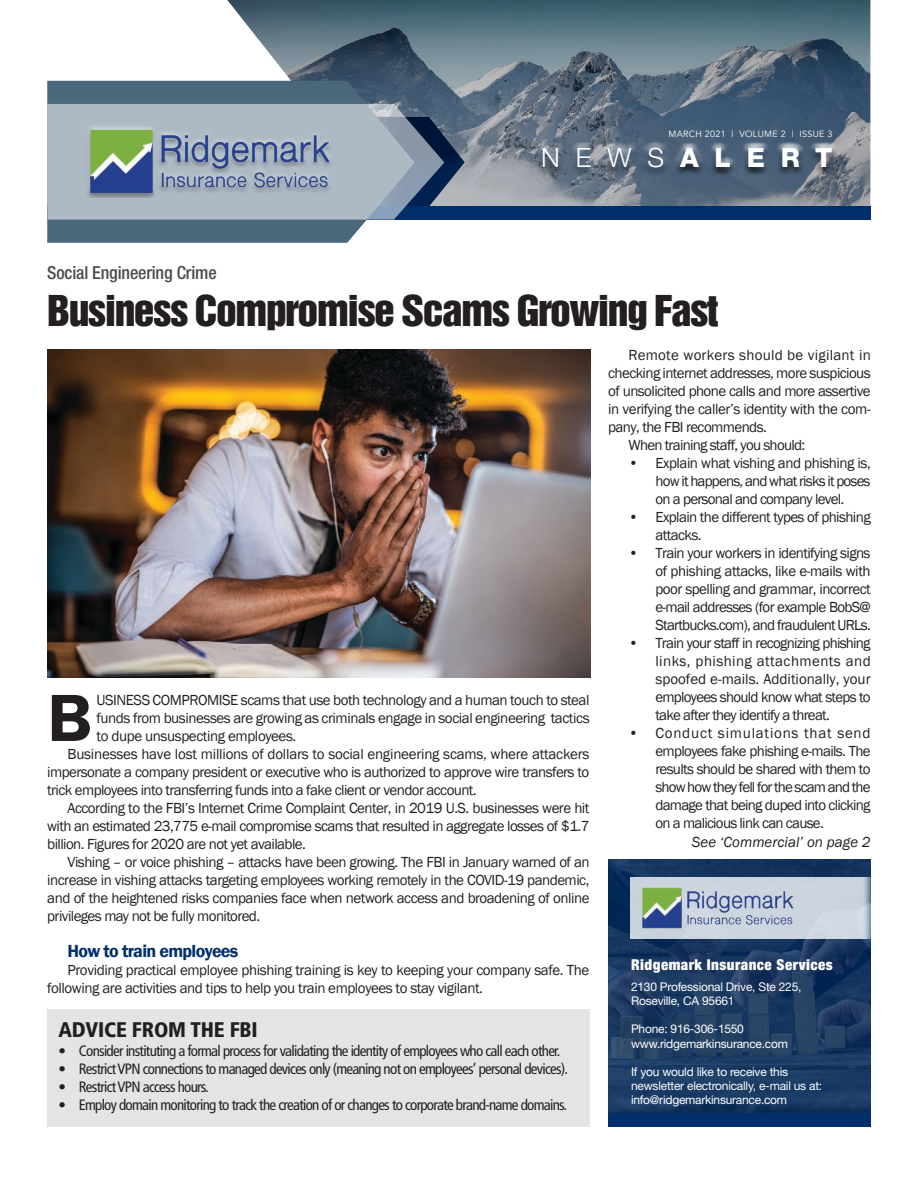
<style>
.page{position:relative;width:918px;height:1188px;background:#fff}
.page>*{position:absolute;margin:0;border:0;box-sizing:border-box;transform-origin:0 0}
.t1{font:600 69px "Franklin Gothic";color:#231f20}
.t2{font:39px "Helvetica Inserat";letter-spacing:-.04em;color:#231f20;scale:1.07 1}
.t3{font:800 26.55px "Helvetica Neue LT Std";letter-spacing:.6em;color:#fff}
.t4{font:900 condensed 21px "Frutiger LT";letter-spacing:-.01em;color:#231f20}
.t5{font:500 condensed 18px "Helvetica Neue LT Std";letter-spacing:-.01em;color:#4c4d4d}
.t6{font:600 18px "Franklin Gothic";letter-spacing:-.035em;color:#002f6b}
.t7{font:15px/18px "Franklin Gothic";letter-spacing:-.035em;color:#231f20;text-align:justify}
.t8{font:condensed 15px "Frutiger LT";letter-spacing:-.05em;color:#231f20}
.t9{font:15px "Franklin Gothic";letter-spacing:-.015em;color:#231f20}
.t10{font:15px "Franklin Gothic";letter-spacing:.015em;color:#231f20}
.t11{font:900 condensed 15px "Helvetica Neue LT Std";letter-spacing:.03em;color:#fff}
.t12{font:italic 15px "Franklin Gothic";color:#231f20}
.t13{font:12px/14.4px "Helvetica Neue LT Std";letter-spacing:-.02em;color:#fff}
.t14{font:9px "Avenir";letter-spacing:.03em;color:#fff}
.s1{font-weight:300}
</style>
<div class="page">
<img style="left:227px;top:0;width:643px;height:206px">
<svg style="left:444px;top:117px;width:21px;height:89px"></svg>
<div style="left:48px;top:206px;width:823px;height:14px;background:#002f6b"></div>
<svg style="left:47px;top:81px;width:368px;height:162px;fill:#4a677b"></svg>
<svg style="left:47px;top:104px;width:397px;height:116px;fill:#adbac4"></svg>
<div style="left:608px;top:859px;width:263px;height:267px;background:#002f6b"></div>
<img style="left:608px;top:859px;width:263px;height:254px">
<div style="left:630px;top:877px;width:241px;height:62px;background:#ccd5df"></div>
<img style="left:642px;top:887px;width:152px;height:42px">
<img style="left:85px;top:120px;width:250px;height:84px">
<div style="left:536px;top:141px;width:303px;height:25px;background:#fff;opacity:.75"></div>
<div style="left:536px;top:149px;width:303px;height:26px;background:#231f20;opacity:.75"></div>
<div style="left:47px;top:1009px;width:543px;height:117px;background:#e3e4e5"></div>
<img style="left:47px;top:350px;width:543px;height:328px">
<p class="t14" style="left:669px;top:129px;width:165px">MARCH 2021 | VOLUME 2 | ISSUE 3</p>
<h3 class="t3" style="left:541px;top:142px;width:293px"><span class="s1">NEWS</span>ALERT</h3>
<p class="t5" style="left:47px;top:261px;width:171px">Social Engineering Crime</p>
<h2 class="t2" style="left:47px;top:287px;width:629px">Business Compromise Scams Growing Fast</h2>
<h1 class="t1" style="left:47px;top:675px;width:46px">B</h1>
<p class="t7" style="left:97px;top:691px;width:495px">USINESS COMPROMISE scams that use both technology and a human touch to steal</p>
<p class="t7" style="left:97px;top:709px;width:495px">funds from businesses are growing as criminals engage in social engineering tactics</p>
<p class="t7" style="left:97px;top:727px;width:201px">to dupe unsuspecting employees.</p>
<p class="t9" style="left:68px;top:745px;width:524px">Businesses have lost millions of dollars to social engineering scams, where attackers</p>
<p class="t7" style="left:47px;top:763px;width:544px">impersonate a company president or executive who is authorized to approve wire transfers to</p>
<p class="t7" style="left:47px;top:781px;width:431px">trick employees into transferring funds into a fake client or vendor account.</p>
<p class="t7" style="left:68px;top:799px;width:523px">According to the FBI’s Internet Crime Complaint Center, in 2019 U.S. businesses were hit</p>
<p class="t7" style="left:47px;top:817px;width:544px">with an estimated 23,775 e-mail compromise scams that resulted in aggregate losses of $1.7</p>
<p class="t7" style="left:47px;top:835px;width:260px">billion. Figures for 2020 are not yet available.</p>
<p class="t7" style="left:68px;top:853px;width:524px">Vishing – or voice phishing – attacks have been growing. The FBI in January warned of an</p>
<p class="t7" style="left:47px;top:871px;width:544px">increase in vishing attacks targeting employees working remotely in the COVID-19 pandemic,</p>
<p class="t7" style="left:47px;top:889px;width:544px">and of the heightened risks companies face when network access and broadening of online</p>
<p class="t7" style="left:47px;top:907px;width:214px">privileges may not be fully monitored.</p>
<p class="t6" style="left:68px;top:940px;width:172px">How to train employees</p>
<p class="t7" style="left:47px;top:961px;width:544px;text-indent:20px">Providing practical employee phishing training is key to keeping your company safe. The following are activities and tips to help you train employees to stay vigilant.</p>
<h3 class="t4" style="left:59px;top:1017px;width:201px">ADVICE FROM THE FBI</h3>
<p class="t8" style="left:59px;top:1042px;width:503px">• Consider instituting a formal process for validating the identity of employees who call each other.</p>
<p class="t8" style="left:59px;top:1060px;width:511px">• Restrict VPN connections to managed devices only (meaning not on employees’ personal devices).</p>
<p class="t8" style="left:59px;top:1078px;width:152px">• Restrict VPN access hours.</p>
<p class="t8" style="left:59px;top:1096px;width:510px">• Employ domain monitoring to track the creation of or changes to corporate brand-name domains.</p>
<p class="t10" style="left:628px;top:346px;width:244px">Remote workers should be vigilant in</p>
<p class="t7" style="left:608px;top:365px;width:264px">checking internet addresses, more suspicious</p>
<p class="t7" style="left:608px;top:383px;width:264px">of unsolicited phone calls and more assertive</p>
<p class="t7" style="left:608px;top:401px;width:264px">in verifying the caller’s identity with the com-</p>
<p class="t7" style="left:608px;top:419px;width:160px">pany, the FBI recommends.</p>
<p class="t7" style="left:628px;top:437px;width:178px">When training staff, you should:</p>
<p class="t7" style="left:655px;top:455px;width:217px;text-indent:-27px">• Explain what vishing and phishing is, how it happens, and what risks it poses on a personal and company level.</p>
<p class="t7" style="left:655px;top:509px;width:217px;text-indent:-27px">• Explain the different types of phishing attacks.</p>
<p class="t7" style="left:655px;top:545px;width:217px;text-indent:-27px">• Train your workers in identifying signs of phishing attacks, like e-mails with poor spelling and grammar, incorrect e-mail addresses (for example BobS@ Startbucks.com), and fraudulent URLs.</p>
<p class="t7" style="left:655px;top:635px;width:217px;text-indent:-27px">• Train your staff in recognizing phishing links, phishing attachments and spoofed e-mails. Additionally, your employees should know what steps to take after they identify a threat.</p>
<p class="t7" style="left:655px;top:725px;width:217px;text-indent:-27px">• Conduct simulations that send employees fake phishing e-mails. The results should be shared with them to show how they fell for the scam and the damage that being duped into clicking on a malicious link can cause.</p>
<p class="t12" style="left:692px;top:833px;width:180px">See ‘Commercial’ on page 2</p>
<p class="t11" style="left:631px;top:955px;width:203px">Ridgemark Insurance Services</p>
<p class="t13" style="left:631px;top:979px;width:172px">2130 Professional Drive, Ste 225,<br>Roseville, CA 95661</p>
<p class="t13" style="left:631px;top:1022px;width:158px">Phone: 916-306-1550 www.ridgemarkinsurance.com</p>
<p class="t13" style="left:631px;top:1064px;width:193px">If you would like to receive this newsletter electronically, e-mail us at: info@ridgemarkinsurance.com</p>
</div>
